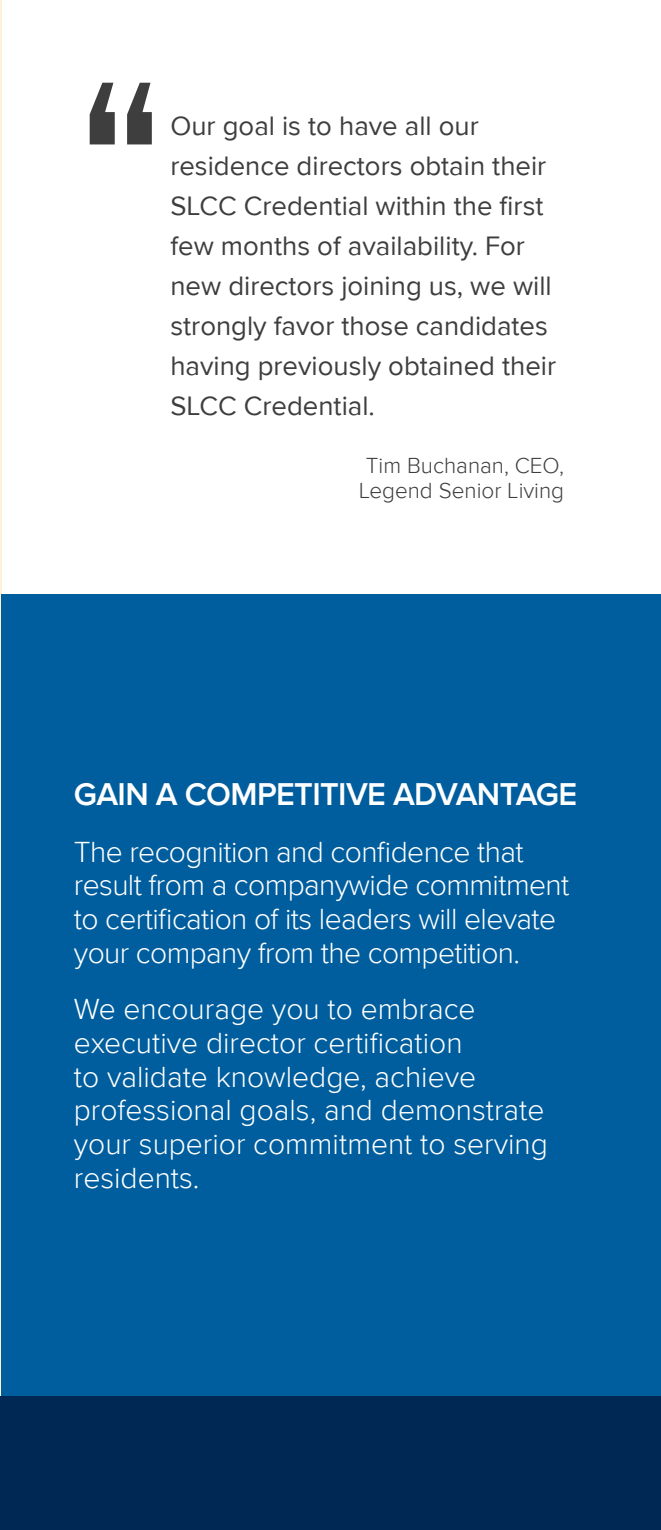
<style>
.page{position:relative;width:661px;height:1530px;background:#fff}
.page>*{position:absolute;margin:0;border:0;box-sizing:border-box;transform-origin:0 0}
.t1{font:600 32.5px "Proxima Nova";letter-spacing:-.02em;color:#fff}
.t2{font:300 30px/33.8px "Proxima Nova";color:#fff}
.t3{font:300 30px/33.8px "Proxima Nova";letter-spacing:-.02em;color:#fff}
.t4{font:27.5px/40px "Proxima Nova";color:#3e3e3f}
.t5{font:300 22.5px/25px "Proxima Nova";color:#3e3e3f;text-align:center}
</style>
<div class="page">
<hr style="left:0;top:0;width:1px;height:1417px;background:#fef2d4">
<div style="left:2px;top:594px;width:659px;height:842px;background:#005e9e"></div>
<div style="left:0;top:1396px;width:661px;height:134px;background:#002854"></div>
<svg style="left:90px;top:83px;width:62px;height:61px"></svg>
<p class="t4" style="left:170px;top:107px;width:387px">Our goal is to have all our residence directors obtain their<br>SLCC Credential within the first few months of availability. For new directors joining us, we will strongly favor those candidates having previously obtained their<br>SLCC Credential.</p>
<p class="t5" style="left:358px;top:453px;width:207px">Tim Buchanan, CEO,<br>Legend Senior Living</p>
<p class="t1" style="left:74px;top:776px;width:505px">GAIN A COMPETITIVE ADVANTAGE</p>
<p class="t3" style="left:74px;top:835px;width:497px">The recognition and confidence that result from a companywide commitment to certification of its leaders will elevate your company from the competition.</p>
<p class="t2" style="left:74px;top:993px;width:475px">We encourage you to embrace executive director certification<br>to validate knowledge, achieve professional goals, and demonstrate your superior commitment to serving residents.</p>
</div>
